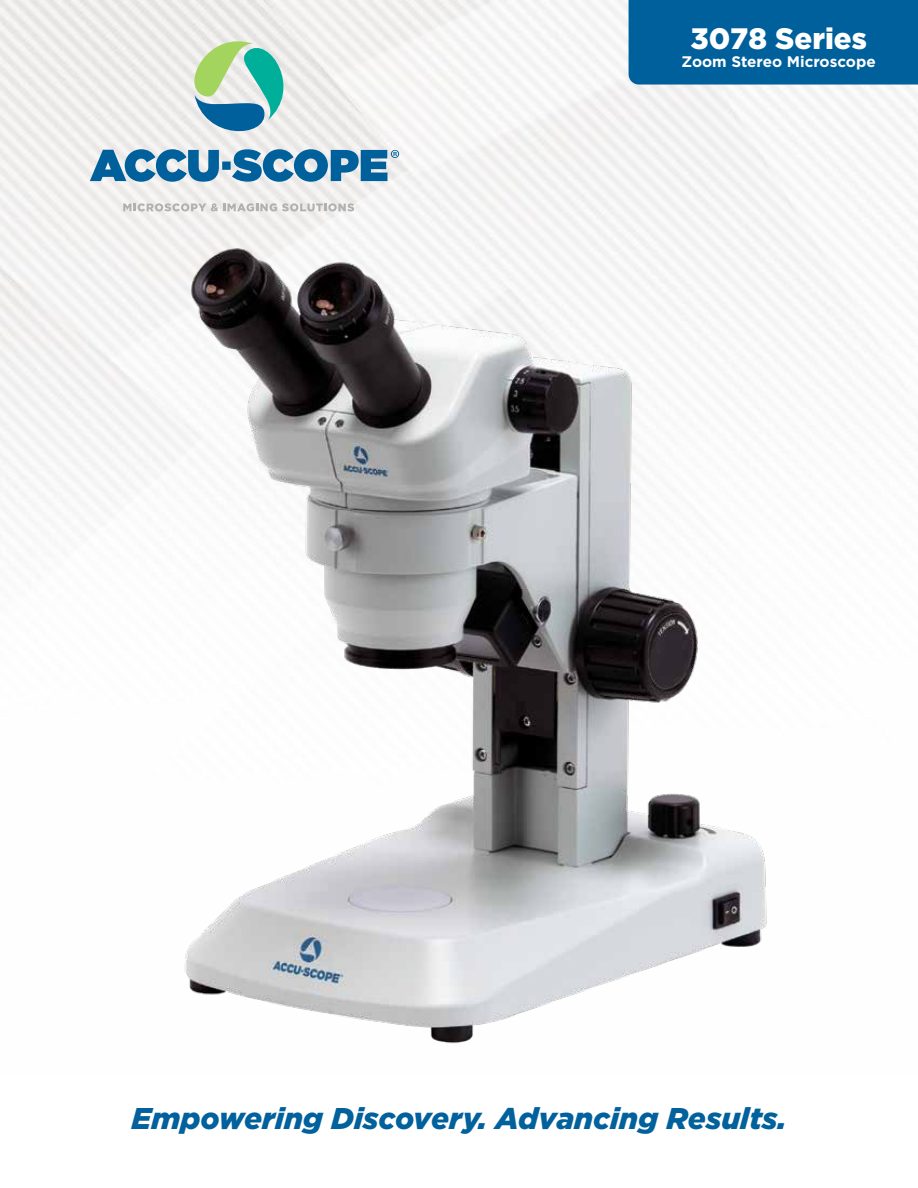
<style>
.page{position:relative;width:918px;height:1188px;background:#fff}
.page>*{position:absolute;margin:0;border:0;box-sizing:border-box;transform-origin:0 0}
.t1{font:italic 900 30px "Gotham";color:#00619d}
.t2{font:900 29.55px "Gotham";color:#fff}
.t3{font:700 15.3px "Gotham";color:#fff}
</style>
<div class="page">
<img style="left:54px;top:219px;width:810px;height:825px">
<svg style="left:179px;top:36px;width:125px;height:106px"></svg>
<svg style="left:123px;top:203px;width:231px;height:8px;background:#d0d0cf"></svg>
<svg style="left:90px;top:149px;width:309px;height:33px;background:#639abd"></svg>
<div style="left:629px;top:0;width:289px;height:85px;background:#00609c"></div>
<p class="t2" style="left:690px;top:21px;width:178px">3078 Series</p>
<p class="t3" style="left:682px;top:53px;width:196px">Zoom Stereo Microscope</p>
<p class="t1" style="left:131px;top:1101px;width:657px">Empowering Discovery. Advancing Results.</p>
</div>
